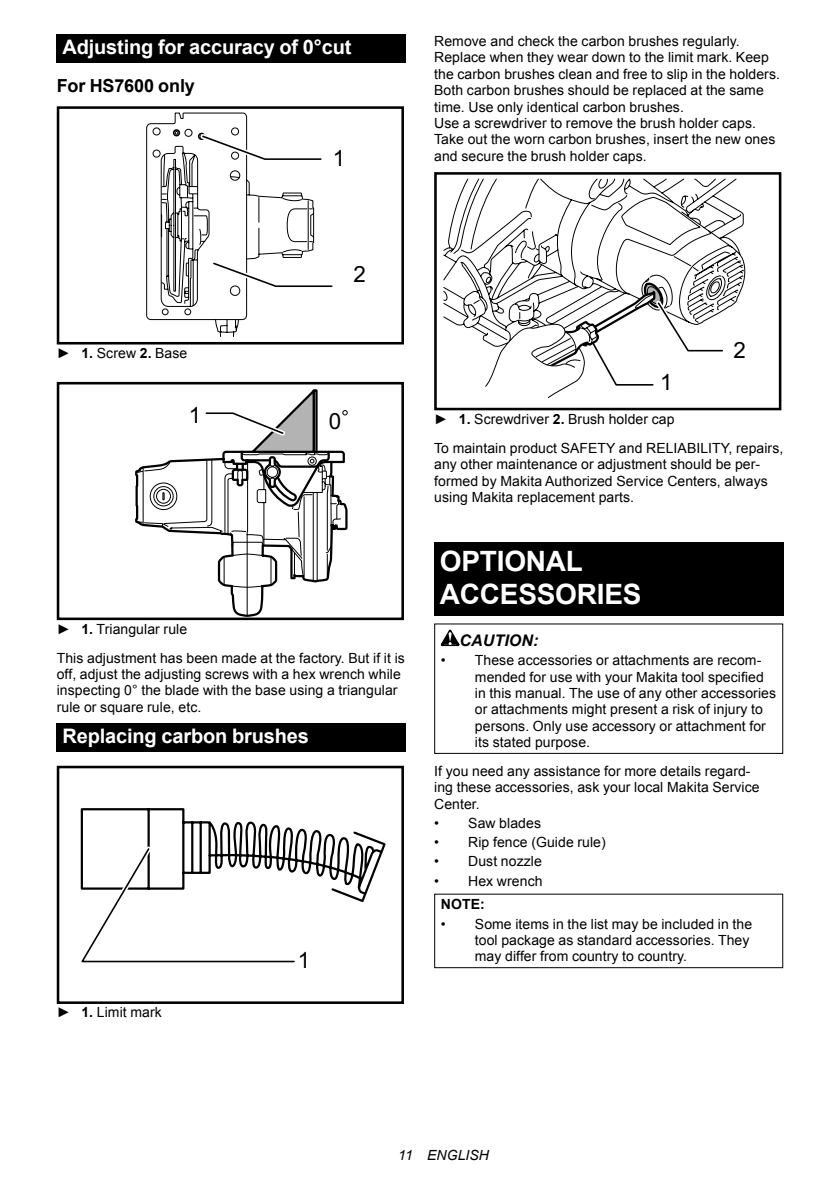
<style>
.page{position:relative;width:840px;height:1191px;background:#fff}
.page>*{position:absolute;margin:0;border:0;box-sizing:border-box;transform-origin:0 0}
.t1{font:700 28px/32.8px "Arial";letter-spacing:-.01em;color:#fff}
.t2{font:22.4px "Arial";color:#000}
.t3{font:700 20px "Arial";letter-spacing:-.01em;color:#fff}
.t4{font:700 18px "Arial";letter-spacing:-.01em;color:#000}
.t5{font:italic 700 16px "Arial";letter-spacing:.005em;color:#000}
.t6{font:14px/16.4px "Arial";letter-spacing:.005em;color:#000}
.t7{font:italic 14px "Arial";letter-spacing:.005em;color:#000}
.t8{font:700 14px "Arial";color:#000}
.s1{font-weight:700}
</style>
<div class="page">
<div style="left:57px;top:34px;width:348px;height:29px;background:#000"></div>
<div style="left:57px;top:106px;width:347px;height:238px;border:3px solid #000"></div>
<svg style="left:146px;top:106px;width:190px;height:231px"></svg>
<div style="left:57px;top:382px;width:347px;height:238px;border:3px solid #000"></div>
<svg style="left:134px;top:389px;width:214px;height:229px"></svg>
<div style="left:57px;top:723px;width:348px;height:28px;background:#000"></div>
<div style="left:57px;top:765px;width:347px;height:239px;border:3px solid #000"></div>
<svg style="left:80px;top:765px;width:307px;height:137px"></svg>
<svg style="left:80px;top:842px;width:215px;height:121px"></svg>
<svg style="left:443px;top:178px;width:302px;height:163px"></svg>
<svg style="left:484px;top:278px;width:242px;height:120px"></svg>
<div style="left:434px;top:172px;width:347px;height:238px;border:3px solid #000"></div>
<div style="left:434px;top:541px;width:348px;height:74px;background:#000"></div>
<svg style="left:440px;top:629px;width:19px;height:17px"></svg>
<div style="left:434px;top:623px;width:348px;height:131px;border:1px solid #000"></div>
<div style="left:434px;top:893px;width:348px;height:75px;border:1px solid #000"></div>
<h3 class="t3" style="left:62px;top:34px;width:290px">Adjusting for accuracy of 0°cut</h3>
<p class="t4" style="left:57px;top:79px;width:139px">For HS7600 only</p>
<h2 class="t2" style="left:332px;top:145px;width:14px">1</h2>
<p class="t6" style="left:434px;top:34px;width:347px">Remove and check the carbon brushes regularly.<br>Replace when they wear down to the limit mark. Keep the carbon brushes clean and free to slip in the holders.<br>Both carbon brushes should be replaced at the same time. Use only identical carbon brushes.<br>Use a screwdriver to remove the brush holder caps.<br>Take out the worn carbon brushes, insert the new ones and secure the brush holder caps.</p>
<h2 class="t2" style="left:353px;top:261px;width:14px">2</h2>
<p class="t6" style="left:57px;top:345px;width:132px">► <span class="s1">1.</span> Screw <span class="s1">2.</span> Base</p>
<h2 class="t2" style="left:189px;top:402px;width:14px">1</h2>
<h2 class="t2" style="left:328px;top:408px;width:14px">0</h2>
<p class="t6" style="left:57px;top:614px;width:349px;line-height:28.8px">► <span class="s1">1.</span> Triangular rule<br>This adjustment has been made at the factory. But if it is</p>
<p class="t6" style="left:57px;top:666px;width:345px">off, adjust the adjusting screws with a hex wrench while inspecting 0° the blade with the base using a triangular rule or square rule, etc.</p>
<h3 class="t3" style="left:62px;top:728px;width:248px">Replacing carbon brushes</h3>
<p class="t6" style="left:57px;top:1004px;width:106px">► <span class="s1">1.</span> Limit mark</p>
<h2 class="t2" style="left:297px;top:947px;width:14px">1</h2>
<h2 class="t2" style="left:660px;top:369px;width:14px">1</h2>
<h2 class="t2" style="left:733px;top:337px;width:14px">2</h2>
<p class="t6" style="left:434px;top:405px;width:350px;line-height:28.8px">► <span class="s1">1.</span> Screwdriver <span class="s1">2.</span> Brush holder cap<br>To maintain product SAFETY and RELIABILITY, repairs,</p>
<p class="t6" style="left:434px;top:456px;width:335px">any other maintenance or adjustment should be per&shy;formed by Makita Authorized Service Centers, always using Makita replacement parts.</p>
<h1 class="t1" style="left:439px;top:547px;width:203px">OPTIONAL<br>ACCESSORIES</h1>
<p class="t5" style="left:459px;top:631px;width:80px">CAUTION:</p>
<p class="t6" style="left:474px;top:652px;width:302px;text-indent:-34px">• These accessories or attachments are recom&shy;mended for use with your Makita tool specified in this manual. The use of any other accessories or attachments might present a risk of injury to persons. Only use accessory or attachment for its stated purpose.</p>
<p class="t6" style="left:434px;top:764px;width:327px">If you need any assistance for more details regard&shy;ing these accessories, ask your local Makita Service<br>Center.</p>
<p class="t6" style="left:434px;top:815px;width:108px">• Saw blades</p>
<p class="t6" style="left:434px;top:834px;width:173px">• Rip fence (Guide rule)</p>
<p class="t6" style="left:434px;top:853px;width:109px">• Dust nozzle</p>
<p class="t6" style="left:434px;top:872px;width:110px">• Hex wrench</p>
<p class="t8" style="left:440px;top:899px;width:45px">NOTE:</p>
<p class="t6" style="left:474px;top:915px;width:278px;text-indent:-34px">• Some items in the list may be included in the tool package as standard accessories. They may differ from country to country.</p>
<p class="t7" style="left:398px;top:1147px;width:92px">11 ENGLISH</p>
</div>
